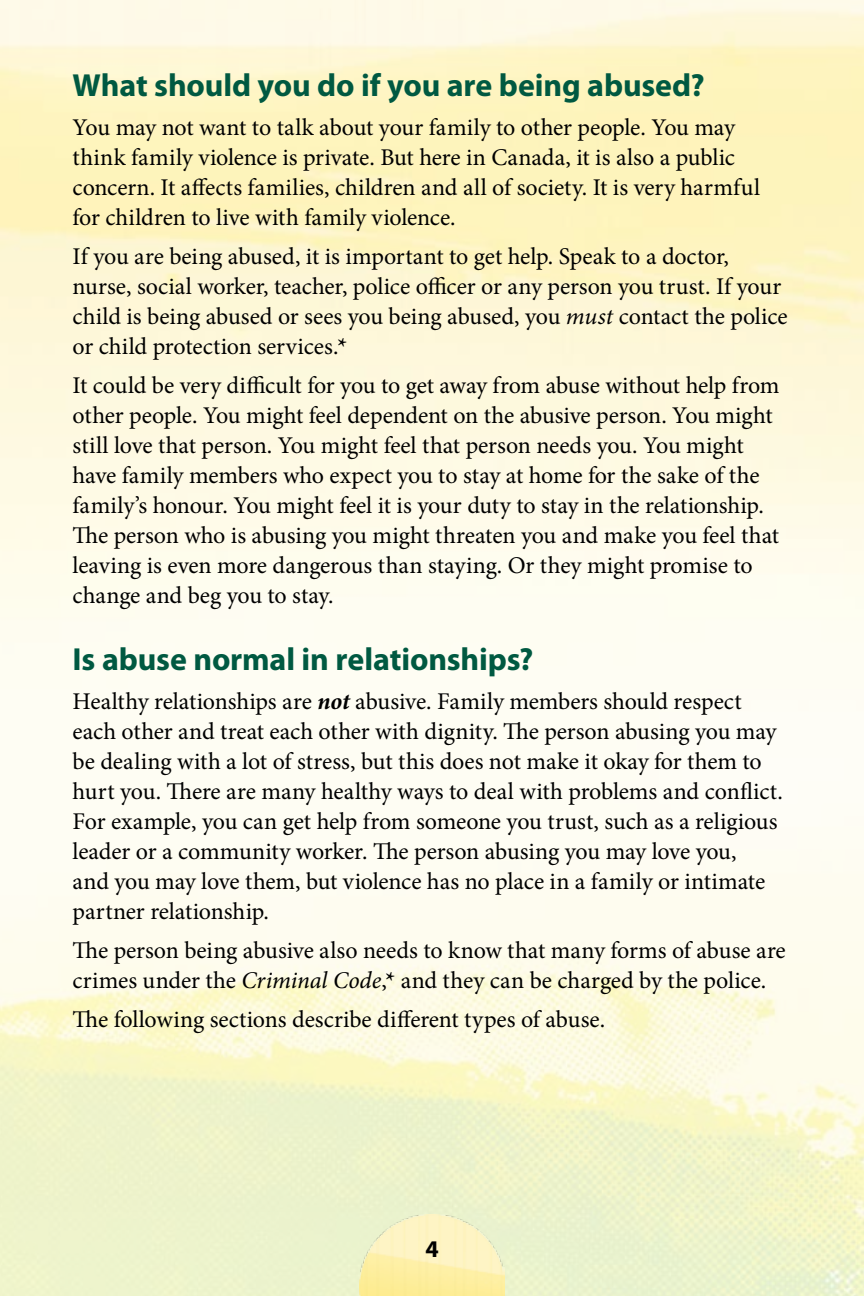
<style>
.page{position:relative;width:864px;height:1296px;background:#fff}
.page>*{position:absolute;margin:0;border:0;box-sizing:border-box;transform-origin:0 0}
.t1{font:700 32px "Myriad Pro";letter-spacing:-.005em;color:#005941}
.t2{font:24px/30px "Minion Pro";letter-spacing:-.005em;color:#000}
.t3{font:700 24px "Myriad Pro";color:#000}
.s1{font-style:italic}
.s2{font-weight:700}
.s3{font-weight:700;font-style:italic}
</style>
<div class="page">
<img style="left:360px;top:1214px;width:144px;height:82px">
<h1 class="t1" style="left:73px;top:64px;width:634px">What should you do if you are being abused?</h1>
<p class="t2" style="left:73px;top:112px;width:689px">You may not want to talk about your family to other people. You may think family violence is private. But here in Canada, it is also a public concern. It affects families, children and all of society. It is very harmful for children to live with family violence.</p>
<p class="t2" style="left:73px;top:241px;width:717px">If you are being abused, it is important to get help. Speak to a doctor, nurse, social worker, teacher, police officer or any person you trust. If your child is being abused or sees you being abused, you <span class="s1">must</span> contact the police or child protection services.<span class="s2">*</span></p>
<p class="t2" style="left:73px;top:370px;width:708px">It could be very difficult for you to get away from abuse without help from other people. You might feel dependent on the abusive person. You might still love that person. You might feel that person needs you. You might have family members who expect you to stay at home for the sake of the family’s honour. You might feel it is your duty to stay in the relationship.<br>The person who is abusing you might threaten you and make you feel that leaving is even more dangerous than staying. Or they might promise to change and beg you to stay.</p>
<h1 class="t1" style="left:73px;top:638px;width:462px">Is abuse normal in relationships?</h1>
<p class="t2" style="left:73px;top:686px;width:712px">Healthy relationships are <span class="s3">not</span> abusive. Family members should respect each other and treat each other with dignity. The person abusing you may be dealing with a lot of stress, but this does not make it okay for them to hurt you. There are many healthy ways to deal with problems and conflict.<br>For example, you can get help from someone you trust, such as a religious leader or a community worker. The person abusing you may love you,<br>and you may love them, but violence has no place in a family or intimate partner relationship.</p>
<p class="t2" style="left:73px;top:935px;width:715px">The person being abusive also needs to know that many forms of abuse are crimes under the <span class="s1">Criminal Code</span>,<span class="s2">*</span> and they can be charged by the police.</p>
<p class="t2" style="left:73px;top:1004px;width:534px">The following sections describe different types of abuse.</p>
<p class="t3" style="left:425px;top:1233px;width:15px">4</p>
</div>
